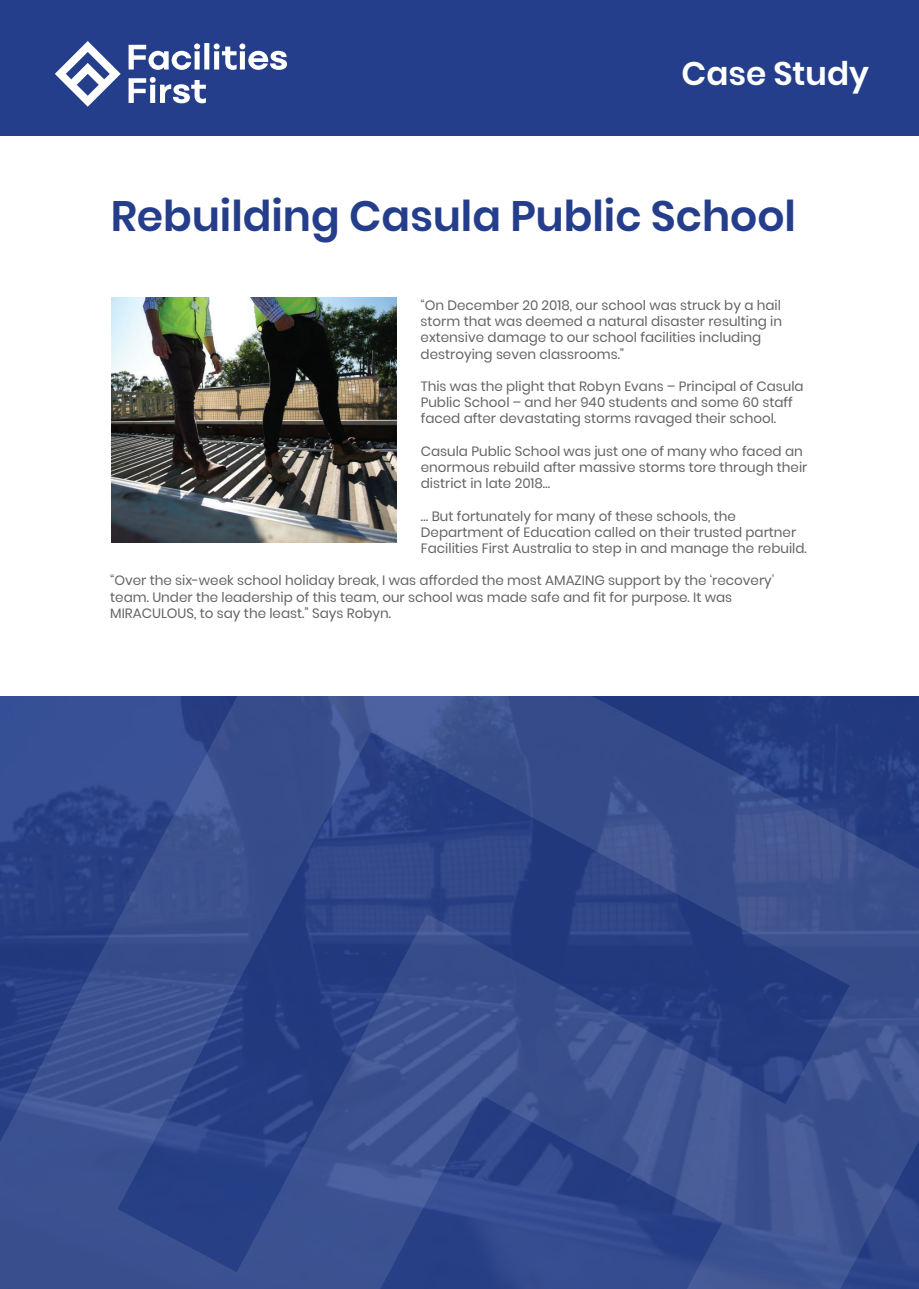
<style>
.page{position:relative;width:919px;height:1289px;background:#fff}
.page>*{position:absolute;margin:0;border:0;box-sizing:border-box;transform-origin:0 0}
.t1{font:600 42.45px "Poppins";color:#243e8b}
.t2{font:600 32.55px "Poppins";color:#fff}
.t3{font:13.5px/16.2px "Poppins";color:#636466}
</style>
<div class="page">
<div style="left:0;top:0;width:918px;height:136px;background:#243e8b"></div>
<svg style="left:55px;top:41px;width:232px;height:66px"></svg>
<img style="left:112px;top:297px;width:284px;height:245px">
<svg style="left:0;top:696px;width:918px;height:592px;background:#334a8b"></svg>
<h2 class="t2" style="left:681px;top:54px;width:189px">Case Study</h2>
<h1 class="t1" style="left:111px;top:192px;width:686px">Rebuilding Casula Public School</h1>
<p class="t3" style="left:420px;top:297px;width:363px">“On December 20 2018, our school was struck by a hail storm that was deemed a natural disaster resulting in extensive damage to our school facilities including destroying seven classrooms.”</p>
<p class="t3" style="left:420px;top:378px;width:384px">This was the plight that Robyn Evans – Principal of Casula<br>Public School – and her 940 students and some 60 staff faced after devastating storms ravaged their school.</p>
<p class="t3" style="left:421px;top:443px;width:388px">Casula Public School was just one of many who faced an enormous rebuild after massive storms tore through their district in late 2018…</p>
<p class="t3" style="left:421px;top:508px;width:387px">… But fortunately for many of these schools, the<br>Department of Education called on their trusted partner<br>Facilities First Australia to step in and manage the rebuild.</p>
<p class="t3" style="left:110px;top:572px;width:665px">“Over the six-week school holiday break, I was afforded the most AMAZING support by the ‘recovery’ team. Under the leadership of this team, our school was made safe and fit for purpose. It was<br>MIRACULOUS, to say the least.” Says Robyn.</p>
</div>
